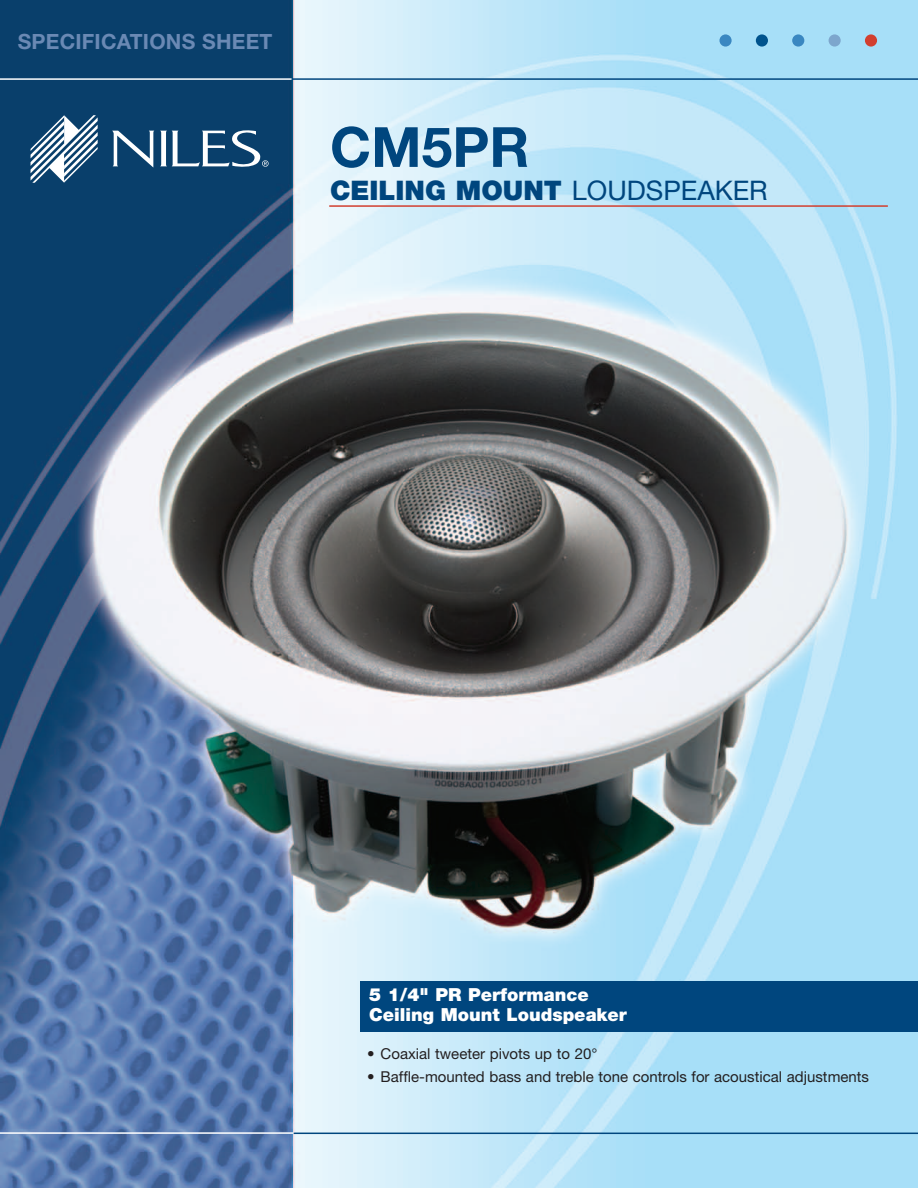
<style>
.page{position:relative;width:918px;height:1188px;background:#fff}
.page>*{position:absolute;margin:0;border:0;box-sizing:border-box;transform-origin:0 0}
.t1{font:700 55.5px "Helvetica Neue LT Std";color:#00467e}
.t2{font:900 27px "Helvetica Neue LT Std";color:#00467e}
.t3{font:700 21px "Helvetica Neue LT Std";letter-spacing:.01em;color:#6a89b4}
.t4{font:900 18px/19.5px "Helvetica Neue LT Std";color:#fff}
.t5{font:15px "Helvetica Neue LT Std";color:#231f20}
.s1{font-weight:400}
</style>
<div class="page">
<img style="left:0;top:0;width:918px;height:1188px">
<svg style="left:31px;top:115px;width:67px;height:68px"></svg>
<svg style="left:112px;top:131px;width:42px;height:37px"></svg>
<svg style="left:160px;top:130px;width:109px;height:37px"></svg>
<hr style="left:0;top:1132px;width:295px;height:2px;background:#fff">
<hr style="left:0;top:78px;width:292px;height:2px;background:#fff">
<hr style="left:292px;top:78px;width:626px;height:2px;background:#00467e">
<svg style="left:719px;top:34px;width:13px;height:13px"></svg>
<div style="left:756px;top:34px;width:12px;height:13px;background:#00538d;border-radius:50%"></div>
<div style="left:792px;top:34px;width:12px;height:13px;background:#3a87c1;border-radius:50%"></div>
<div style="left:829px;top:34px;width:12px;height:13px;background:#7da6cd;border-radius:50%"></div>
<div style="left:865px;top:34px;width:12px;height:13px;background:#d23f2f;border-radius:50%"></div>
<hr style="left:329px;top:205px;width:559px;height:2px;background:#d23f2f">
<hr style="left:294px;top:1133px;width:624px;height:1px;background:#00467e">
<div style="left:360px;top:981px;width:558px;height:50px;background:#00467e"></div>
<h3 class="t3" style="left:18px;top:34px;width:256px">SPECIFICATIONS SHEET</h3>
<h1 class="t1" style="left:330px;top:127px;width:201px">CM5PR</h1>
<h2 class="t2" style="left:330px;top:181px;width:439px">CEILING MOUNT <span class="s1">LOUDSPEAKER</span></h2>
<p class="t4" style="left:369px;top:987px;width:259px">5 1/4" PR Performance<br>Ceiling Mount Loudspeaker</p>
<p class="t5" style="left:367px;top:1048px;width:232px">• Coaxial tweeter pivots up to 20°</p>
<p class="t5" style="left:367px;top:1072px;width:503px">• Baffle-mounted bass and treble tone controls for acoustical adjustments</p>
</div>
